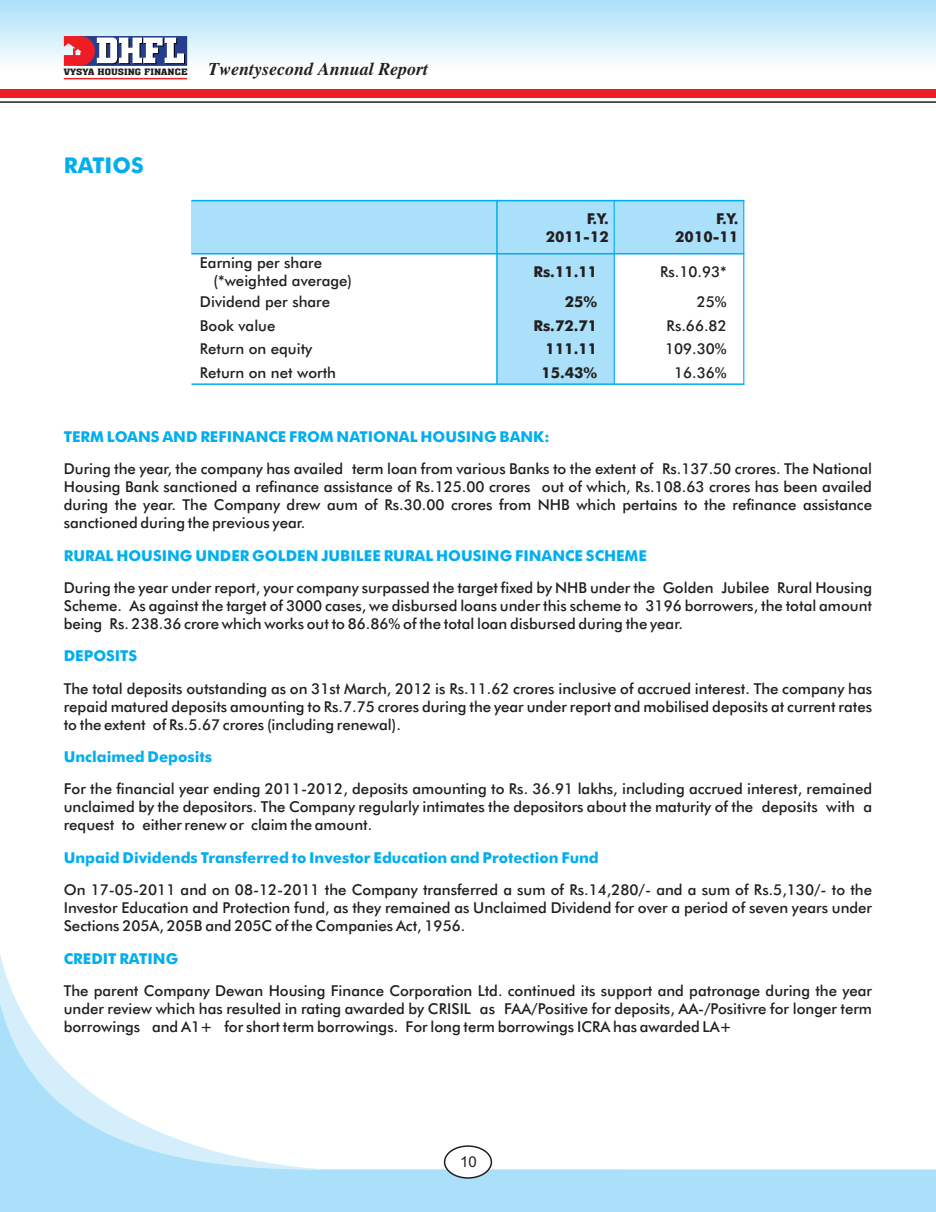
<style>
.page{position:relative;width:936px;height:1212px;background:#fff}
.page>*{position:absolute;margin:0;border:0;box-sizing:border-box;transform-origin:0 0}
.t1{font:500 21.75px "Futura BT";color:#00aeef}
.t2{font:italic 700 18px "Times";color:#231f20}
.t3{font:500 15px/18px "Futura BT";color:#231f20;text-align:justify}
.t4{font:500 15px "Futura BT";color:#00aeef}
.t5{font:500 15px/18px "Futura BT";color:#231f20;text-align:right}
.t6{font:15px "Arial";color:#231f20}
.s1{font-family:"Aachen DEE";font-weight:500;font-style:normal;font-size:9.6px}
</style>
<div class="page">
<div style="left:0;top:90px;width:935px;height:8px;background:#ee1d23"></div>
<hr style="left:0;top:101px;width:935px;height:2px;background:#231f20">
<div style="left:0;top:0;width:935px;height:81px;background:linear-gradient(to bottom,#ace0f8,#fff)"></div>
<hr style="left:64px;top:78px;width:123px;height:1px;background:#ee1d23">
<svg style="left:64px;top:36px;width:123px;height:30px"></svg>
<div style="left:191px;top:201px;width:306px;height:53px;background:#aae0f9"></div>
<div style="left:497px;top:201px;width:117px;height:53px;background:#aae0f9"></div>
<div style="left:614px;top:201px;width:129px;height:53px;background:#aae0f9"></div>
<div style="left:497px;top:254px;width:117px;height:36px;background:#aae0f9"></div>
<div style="left:497px;top:290px;width:117px;height:23px;background:#aae0f9"></div>
<div style="left:497px;top:313px;width:117px;height:24px;background:#aae0f9"></div>
<div style="left:497px;top:337px;width:117px;height:24px;background:#aae0f9"></div>
<div style="left:497px;top:361px;width:117px;height:23px;background:#aae0f9"></div>
<hr style="left:496px;top:200px;width:1px;height:185px;background:#00aeef">
<hr style="left:613px;top:200px;width:1px;height:185px;background:#00aeef">
<hr style="left:743px;top:200px;width:1px;height:185px;background:#00aeef">
<hr style="left:191px;top:383px;width:553px;height:2px;background:#00aeef">
<hr style="left:191px;top:253px;width:553px;height:1px;background:#00aeef">
<hr style="left:191px;top:200px;width:553px;height:1px;background:#00aeef">
<svg style="left:0;top:1145px;width:935px;height:67px;fill:#aae0f9"></svg>
<svg style="left:0;top:954px;width:324px;height:217px"></svg>
<div style="left:444px;top:1145px;width:48px;height:34px;background:#fff;border:2px solid #231f20;border-radius:50%"></div>
<p class="t2" style="left:64px;top:63px;width:366px"><span class="s1">VYSYA HOUSING FINANCE</span> Twentysecond Annual Report</p>
<h1 class="t1" style="left:64px;top:157px;width:81px">RATIOS</h1>
<p class="t5" style="left:545px;top:211px;width:65px">F.Y.<br>2011-12</p>
<p class="t5" style="left:675px;top:211px;width:65px">F.Y.<br>2010-11</p>
<p class="t3" style="left:213px;top:255px;width:140px;text-indent:-14px">Earning per share (*weighted average)</p>
<p class="t5" style="left:533px;top:264px;width:65px">Rs.11.11</p>
<p class="t3" style="left:660px;top:264px;width:68px">Rs.10.93*</p>
<p class="t3" style="left:200px;top:294px;width:132px">Dividend per share</p>
<p class="t5" style="left:565px;top:294px;width:34px">25%</p>
<p class="t3" style="left:696px;top:294px;width:31px">25%</p>
<p class="t3" style="left:200px;top:318px;width:77px">Book value</p>
<p class="t5" style="left:533px;top:318px;width:65px">Rs.72.71</p>
<p class="t3" style="left:666px;top:318px;width:62px">Rs.66.82</p>
<p class="t3" style="left:200px;top:341px;width:114px">Return on equity</p>
<p class="t5" style="left:545px;top:341px;width:53px">111.11</p>
<p class="t3" style="left:665px;top:341px;width:63px">109.30%</p>
<p class="t3" style="left:200px;top:365px;width:138px">Return on net worth</p>
<p class="t5" style="left:541px;top:365px;width:57px">15.43%</p>
<p class="t3" style="left:674px;top:365px;width:54px">16.36%</p>
<p class="t4" style="left:64px;top:430px;width:487px">TERM LOANS AND REFINANCE FROM NATIONAL HOUSING BANK:</p>
<p class="t3" style="left:64px;top:461px;width:809px">During the year, the company has availed term loan from various Banks to the extent of Rs.137.50 crores. The National Housing Bank sanctioned a refinance assistance of Rs.125.00 crores out of which, Rs.108.63 crores has been availed during the year. The Company drew aum of Rs.30.00 crores from NHB which pertains to the refinance assistance sanctioned during the previous year.</p>
<p class="t4" style="left:64px;top:549px;width:584px">RURAL HOUSING UNDER GOLDEN JUBILEE RURAL HOUSING FINANCE SCHEME</p>
<p class="t3" style="left:64px;top:580px;width:809px">During the year under report, your company surpassed the target fixed by NHB under the Golden Jubilee Rural Housing Scheme. As against the target of 3000 cases, we disbursed loans under this scheme to 3196 borrowers, the total amount being Rs. 238.36 crore which works out to 86.86% of the total loan disbursed during the year.</p>
<p class="t4" style="left:64px;top:650px;width:75px">DEPOSITS</p>
<p class="t3" style="left:64px;top:681px;width:809px">The total deposits outstanding as on 31st March, 2012 is Rs.11.62 crores inclusive of accrued interest. The company has repaid matured deposits amounting to Rs.7.75 crores during the year under report and mobilised deposits at current rates to the extent of Rs.5.67 crores (including renewal).</p>
<p class="t4" style="left:64px;top:751px;width:150px">Unclaimed Deposits</p>
<p class="t3" style="left:64px;top:781px;width:809px">For the financial year ending 2011-2012, deposits amounting to Rs. 36.91 lakhs, including accrued interest, remained unclaimed by the depositors. The Company regularly intimates the depositors about the maturity of the deposits with a request to either renew or claim the amount.</p>
<p class="t4" style="left:64px;top:851px;width:536px">Unpaid Dividends Transferred to Investor Education and Protection Fund</p>
<p class="t3" style="left:64px;top:882px;width:809px">On 17-05-2011 and on 08-12-2011 the Company transferred a sum of Rs.14,280/- and a sum of Rs.5,130/- to the Investor Education and Protection fund, as they remained as Unclaimed Dividend for over a period of seven years under Sections 205A, 205B and 205C of the Companies Act, 1956.</p>
<p class="t4" style="left:64px;top:952px;width:116px">CREDIT RATING</p>
<p class="t3" style="left:64px;top:983px;width:809px">The parent Company Dewan Housing Finance Corporation Ltd. continued its support and patronage during the year under review which has resulted in rating awarded by CRISIL as FAA/Positive for deposits, AA-/Positivre for longer term borrowings and A1+ for short term borrowings. For long term borrowings ICRA has awarded LA+</p>
<p class="t6" style="left:460px;top:1156px;width:18px">10</p>
</div>
